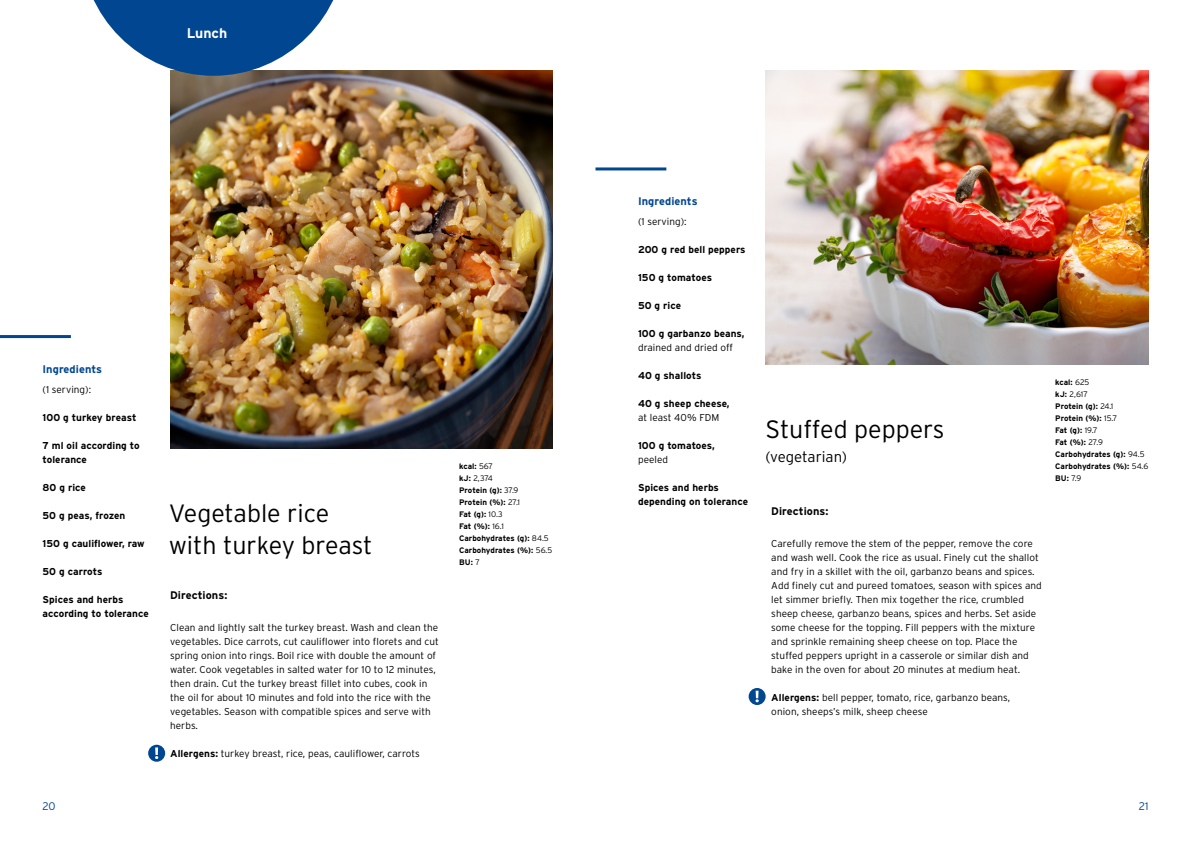
<style>
.page{position:relative;width:1191px;height:842px;background:#fff}
.page>*{position:absolute;margin:0;border:0;box-sizing:border-box;transform-origin:0 0}
.t1{font:300 25px/32px "Interstate";color:#000}
.t2{font:300 15px "Interstate";color:#000}
.t3{font:700 14px "Interstate";color:#fff}
.t4{font:700 11px "Interstate";letter-spacing:.005em;color:#004691}
.t5{font:700 11px "Interstate";letter-spacing:.005em;color:#000}
.t6{font:300 11px "Interstate";color:#004691}
.t7{font:300 10px/14px "Interstate";letter-spacing:.005em;color:#000}
.t8{font:700 10px/14px "Interstate";letter-spacing:.005em;color:#000}
.t9{font:700 8px/12px "Interstate";letter-spacing:.005em;color:#000}
.s1{font-weight:700}
.s2{font-weight:300}
</style>
<div class="page">
<img style="left:170px;top:71px;width:383px;height:378px">
<svg style="left:93px;top:0;width:253px;height:76px"></svg>
<img style="left:765px;top:71px;width:383px;height:294px">
<hr style="left:0;top:335px;width:71px;height:3px;background:#004691">
<hr style="left:595px;top:167px;width:71px;height:3px;background:#004691">
<div style="left:148px;top:745px;width:17px;height:17px;background:#004691;border-radius:50%"></div>
<svg style="left:155px;top:747px;width:3px;height:12px"></svg>
<svg style="left:748px;top:688px;width:17px;height:17px"></svg>
<svg style="left:755px;top:691px;width:3px;height:11px"></svg>
<h3 class="t3" style="left:187px;top:25px;width:42px">Lunch</h3>
<p class="t4" style="left:43px;top:363px;width:61px">Ingredients</p>
<p class="t7" style="left:43px;top:382px;width:50px">(1 serving):</p>
<p class="t8" style="left:43px;top:410px;width:95px">100 g turkey breast</p>
<p class="t8" style="left:43px;top:438px;width:99px">7 ml oil according to tolerance</p>
<p class="t8" style="left:43px;top:480px;width:45px">80 g rice</p>
<p class="t8" style="left:43px;top:508px;width:84px">50 g peas, frozen</p>
<p class="t8" style="left:43px;top:536px;width:104px">150 g cauliflower, raw</p>
<p class="t8" style="left:43px;top:564px;width:62px">50 g carrots</p>
<p class="t8" style="left:43px;top:592px;width:108px">Spices and herbs according to tolerance</p>
<h1 class="t1" style="left:169px;top:497px;width:205px">Vegetable rice with turkey breast</h1>
<p class="t5" style="left:170px;top:589px;width:59px">Directions:</p>
<p class="t7" style="left:170px;top:620px;width:270px">Clean and lightly salt the turkey breast. Wash and clean the vegetables. Dice carrots, cut cauliflower into florets and cut spring onion into rings. Boil rice with double the amount of water. Cook vegetables in salted water for 10 to 12 minutes, then drain. Cut the turkey breast fillet into cubes, cook in the oil for about 10 minutes and fold into the rice with the vegetables. Season with compatible spices and serve with herbs.</p>
<p class="t7" style="left:170px;top:746px;width:251px"><span class="s1">Allergens:</span> turkey breast, rice, peas, cauliflower, carrots</p>
<p class="t9" style="left:459px;top:460px;width:95px">kcal: <span class="s2">567<br></span>kJ: <span class="s2">2,374<br></span>Protein (g): <span class="s2">37.9<br></span>Protein (%): <span class="s2">27.1<br></span>Fat (g): <span class="s2">10.3<br></span>Fat (%): <span class="s2">16.1<br></span>Carbohydrates (g): <span class="s2">84.5<br></span>Carbohydrates (%): <span class="s2">56.5<br></span>BU: <span class="s2">7</span></p>
<p class="t4" style="left:638px;top:195px;width:61px">Ingredients</p>
<p class="t7" style="left:638px;top:214px;width:50px">(1 serving):</p>
<p class="t8" style="left:638px;top:242px;width:109px">200 g red bell peppers</p>
<p class="t8" style="left:638px;top:270px;width:76px">150 g tomatoes</p>
<p class="t8" style="left:638px;top:298px;width:45px">50 g rice</p>
<p class="t8" style="left:638px;top:326px;width:108px">100 g garbanzo beans,</p>
<p class="t7" style="left:638px;top:340px;width:96px">drained and dried off</p>
<p class="t8" style="left:638px;top:368px;width:65px">40 g shallots</p>
<p class="t8" style="left:638px;top:396px;width:93px">40 g sheep cheese,</p>
<p class="t7" style="left:638px;top:410px;width:83px">at least 40% FDM</p>
<p class="t8" style="left:638px;top:438px;width:78px">100 g tomatoes,</p>
<p class="t7" style="left:638px;top:452px;width:32px">peeled</p>
<p class="t8" style="left:638px;top:480px;width:111px">Spices and herbs depending on tolerance</p>
<h1 class="t1" style="left:765px;top:413px;width:180px">Stuffed peppers</h1>
<h2 class="t2" style="left:765px;top:448px;width:83px">(vegetarian)</h2>
<p class="t5" style="left:771px;top:505px;width:59px">Directions:</p>
<p class="t7" style="left:771px;top:536px;width:272px">Carefully remove the stem of the pepper, remove the core and wash well. Cook the rice as usual. Finely cut the shallot and fry in a skillet with the oil, garbanzo beans and spices.<br>Add finely cut and pureed tomatoes, season with spices and let simmer briefly. Then mix together the rice, crumbled sheep cheese, garbanzo beans, spices and herbs. Set aside some cheese for the topping. Fill peppers with the mixture and sprinkle remaining sheep cheese on top. Place the stuffed peppers upright in a casserole or similar dish and bake in the oven for about 20 minutes at medium heat.</p>
<p class="t7" style="left:771px;top:690px;width:240px"><span class="s1">Allergens:</span> bell pepper, tomato, rice, garbanzo beans, onion, sheeps’s milk, sheep cheese</p>
<p class="t9" style="left:1055px;top:376px;width:95px">kcal: <span class="s2">625<br></span>kJ: <span class="s2">2,617<br></span>Protein (g): <span class="s2">24.1<br></span>Protein (%): <span class="s2">15.7<br></span>Fat (g): <span class="s2">19.7<br></span>Fat (%): <span class="s2">27.9<br></span>Carbohydrates (g): <span class="s2">94.5<br></span>Carbohydrates (%): <span class="s2">54.6<br></span>BU: <span class="s2">7.9</span></p>
<p class="t6" style="left:43px;top:800px;width:15px">20</p>
<p class="t6" style="left:1138px;top:800px;width:11px">21</p>
</div>
